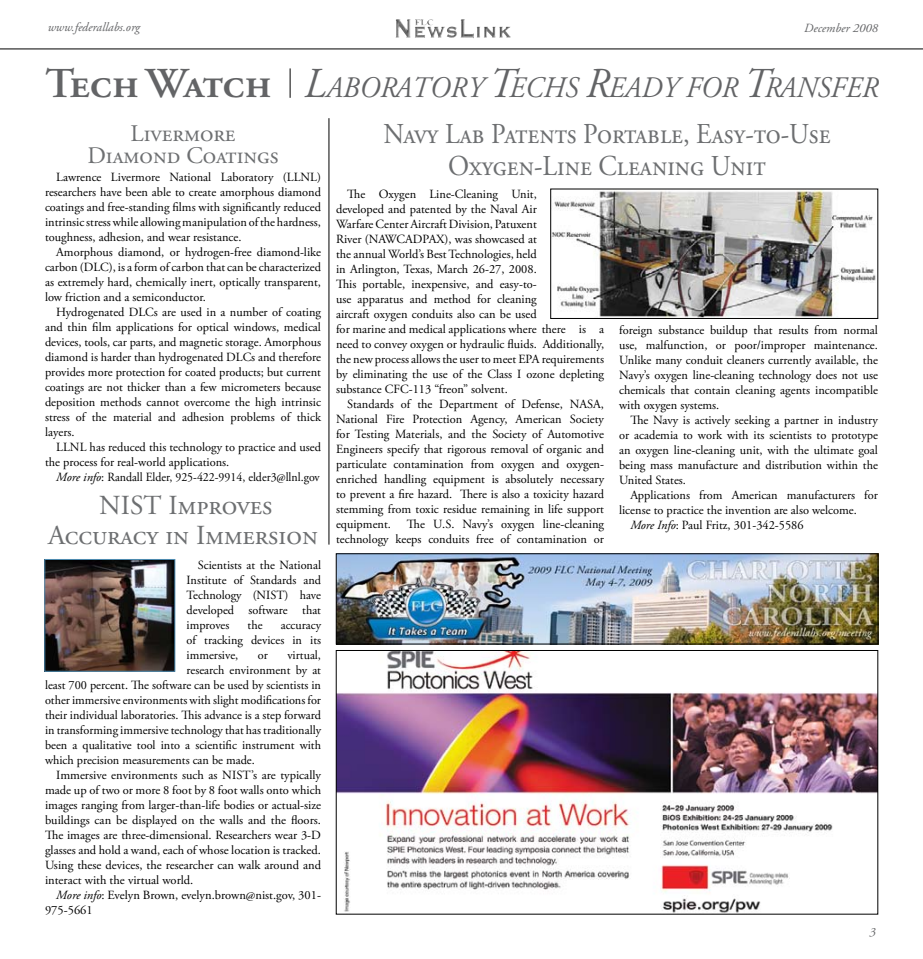
<style>
.page{position:relative;width:923px;height:959px;background:#fff}
.page>*{position:absolute;margin:0;border:0;box-sizing:border-box;transform-origin:0 0}
.t1{font:italic 29.75px "Adobe Garamond Pro";color:#636466;scale:.95 1}
.t2{font:28.75px/31.2px "Adobe Garamond Pro";color:#6d6f71;text-align:center;scale:.92 1}
.t3{font:27.5px/30px "Adobe Garamond Pro";color:#6d6f71;text-align:center}
.t4{font:23.75px/22.5px "Adobe Garamond Pro";color:#6d6f71;text-align:center}
.t5{font:12.5px/15px "Adobe Garamond Pro";letter-spacing:-.005em;color:#000;text-align:justify}
.t6{font:italic 12.5px "Adobe Garamond Pro";color:#636466}
.s1{font-weight:600;font-style:normal;font-size:42.5px}
.s2{font-size:42.5px}
.s3{font-style:italic}
</style>
<div class="page">
<hr style="left:290px;top:68px;width:1px;height:30px;background:#000">
<hr style="left:0;top:49px;width:922px;height:1px;background:#000">
<hr style="left:329px;top:118px;width:1px;height:426px;background:#000">
<img style="left:396px;top:19px;width:15px;height:18px">
<img style="left:338px;top:652px;width:538px;height:260px">
<div style="left:336px;top:650px;width:542px;height:264px;border:1px solid #000"></div>
<img style="left:338px;top:555px;width:538px;height:87px">
<div style="left:336px;top:553px;width:542px;height:91px;border:1px solid #010101"></div>
<img style="left:552px;top:191px;width:324px;height:125px">
<img style="left:47px;top:561px;width:126px;height:108px">
<div style="left:45px;top:559px;width:130px;height:112px;border:1px solid #4f8db2"></div>
<p class="t6" style="left:48px;top:19px;width:94px">www.federallabs.org</p>
<p class="t6" style="left:804px;top:20px;width:75px">December 2008</p>
<h1 class="t1" style="left:45px;top:70px;width:878px"><span class="s1">Tech Watch</span> <span class="s2">L</span>aboratory <span class="s2">T</span>echs <span class="s2">R</span>eady for <span class="s2">T</span>ransfer</h1>
<h3 class="t4" style="left:87px;top:123px;width:193px">Livermore<br>Diamond Coatings</h3>
<p class="t5" style="left:45px;top:170px;width:277px;text-indent:11px">Lawrence Livermore National Laboratory (LLNL) researchers have been able to create amorphous diamond coatings and free-standing films with significantly reduced intrinsic stress while allowing manipulation of the hardness, toughness, adhesion, and wear resistance.</p>
<p class="t5" style="left:45px;top:245px;width:277px;text-indent:11px">Amorphous diamond, or hydrogen-free diamond-like carbon (DLC), is a form of carbon that can be characterized as extremely hard, chemically inert, optically transparent, low friction and a semiconductor.</p>
<p class="t5" style="left:45px;top:305px;width:278px;text-indent:11px">Hydrogenated DLCs are used in a number of coating and thin film applications for optical windows, medical devices, tools, car parts, and magnetic storage. Amorphous diamond is harder than hydrogenated DLCs and therefore provides more protection for coated products; but current coatings are not thicker than a few micrometers because deposition methods cannot overcome the high intrinsic stress of the material and adhesion problems of thick layers.</p>
<p class="t5" style="left:45px;top:440px;width:277px;text-indent:11px">LLNL has reduced this technology to practice and used the process for real-world applications.</p>
<p class="t5" style="left:56px;top:470px;width:265px"><span class="s3">More info</span>: Randall Elder, 925-422-9914, elder3@llnl.gov</p>
<h3 class="t3" style="left:48px;top:491px;width:271px">NIST Improves<br>Accuracy in Immersion</h3>
<p class="t5" style="left:187px;top:558px;width:136px;text-indent:11px">Scientists at the National Institute of Standards and Technology (NIST) have developed software that improves</p>
<p class="t5" style="left:247px;top:618px;width:16px">the</p>
<p class="t5" style="left:187px;top:618px;width:136px;text-indent:94px">accuracy of tracking devices in its immersive,</p>
<p class="t5" style="left:258px;top:648px;width:12px">or</p>
<p class="t5" style="left:287px;top:648px;width:35px">virtual,</p>
<p class="t5" style="left:187px;top:663px;width:136px">research environment by at</p>
<p class="t5" style="left:45px;top:678px;width:277px">least 700 percent. The software can be used by scientists in</p>
<p class="t5" style="left:45px;top:693px;width:277px">other immersive environments with slight modifications for</p>
<p class="t5" style="left:45px;top:708px;width:277px">their individual laboratories. This advance is a step forward</p>
<p class="t5" style="left:45px;top:723px;width:277px">in transforming immersive technology that has traditionally</p>
<p class="t5" style="left:45px;top:738px;width:277px">been a qualitative tool into a scientific instrument with</p>
<p class="t5" style="left:45px;top:753px;width:211px">which precision measurements can be made.</p>
<p class="t5" style="left:56px;top:768px;width:266px">Immersive environments such as NIST’s are typically</p>
<p class="t5" style="left:45px;top:783px;width:277px">made up of two or more 8 foot by 8 foot walls onto which</p>
<p class="t5" style="left:45px;top:798px;width:277px">images ranging from larger-than-life bodies or actual-size</p>
<p class="t5" style="left:45px;top:813px;width:277px">buildings can be displayed on the walls and the floors.</p>
<p class="t5" style="left:45px;top:828px;width:277px">The images are three-dimensional. Researchers wear 3-D</p>
<p class="t5" style="left:45px;top:843px;width:277px">glasses and hold a wand, each of whose location is tracked.</p>
<p class="t5" style="left:45px;top:858px;width:277px">Using these devices, the researcher can walk around and</p>
<p class="t5" style="left:45px;top:873px;width:150px">interact with the virtual world.</p>
<p class="t5" style="left:56px;top:888px;width:266px"><span class="s3">More info</span>: Evelyn Brown, evelyn.brown@nist.gov, 301-</p>
<p class="t5" style="left:45px;top:903px;width:49px">975-5661</p>
<h2 class="t2" style="left:383px;top:120px;width:487px">Navy Lab Patents Portable, Easy-to-Use<br>Oxygen-Line Cleaning Unit</h2>
<p class="t5" style="left:336px;top:187px;width:270px;text-align:left;text-indent:11px">The Oxygen Line-Cleaning Unit,<br>developed and patented by the Naval Air<br>Warfare Center Aircraft Division, Patuxent<br>River (NAWCADPAX), was showcased at<br>the annual World’s Best Technologies, held<br>in Arlington, Texas, March 26-27, 2008.<br>This portable, inexpensive, and easy-to-<br>use apparatus and method for cleaning<br>aircraft oxygen conduits also can be used<br>for marine and medical applications where there is a need to convey oxygen or hydraulic fluids. Additionally, the new process allows the user to meet EPA requirements by eliminating the use of the Class I ozone depleting substance CFC-113 “freon” solvent.</p>
<p class="t5" style="left:336px;top:397px;width:269px;text-indent:11px">Standards of the Department of Defense, NASA, National Fire Protection Agency, American Society for Testing Materials, and the Society of Automotive Engineers specify that rigorous removal of organic and particulate contamination from oxygen and oxygen&shy;enriched handling equipment is absolutely necessary to prevent a fire hazard. There is also a toxicity hazard stemming from toxic residue remaining in life support equipment.</p>
<p class="t5" style="left:336px;top:517px;width:269px;text-align:right">The U.S. Navy’s oxygen line-cleaning<br>technology keeps conduits free of contamination or</p>
<p class="t5" style="left:619px;top:323px;width:260px">foreign substance buildup that results from normal use, malfunction, or poor/improper maintenance.<br>Unlike many conduit cleaners currently available, the Navy’s oxygen line-cleaning technology does not use chemicals that contain cleaning agents incompatible with oxygen systems.</p>
<p class="t5" style="left:619px;top:413px;width:260px;text-indent:11px">The Navy is actively seeking a partner in industry or academia to work with its scientists to prototype an oxygen line-cleaning unit, with the ultimate goal being mass manufacture and distribution within the United States.</p>
<p class="t5" style="left:630px;top:488px;width:249px">Applications from American manufacturers for</p>
<p class="t5" style="left:619px;top:503px;width:239px">license to practice the invention are also welcome.</p>
<p class="t5" style="left:630px;top:518px;width:175px"><span class="s3">More Info</span>: Paul Fritz, 301-342-5586</p>
<p class="t6" style="left:869px;top:924px;width:8px">3</p>
</div>
